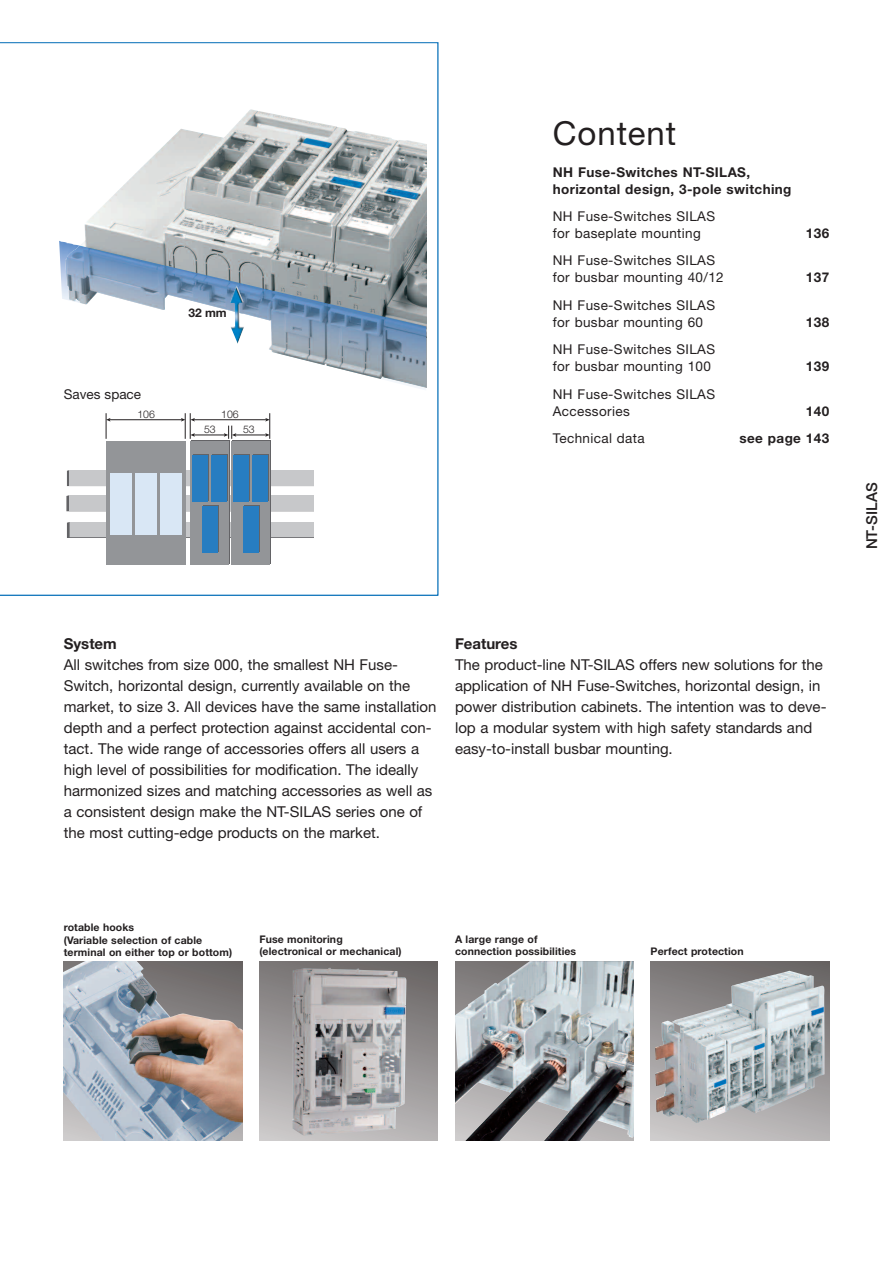
<style>
.page{position:relative;width:893px;height:1263px;background:#fff}
.page>*{position:absolute;margin:0;border:0;box-sizing:border-box;transform-origin:0 0}
.t1{font:33px "Helvetica Neue LT";letter-spacing:.03em;color:#231f20}
.t2{font:15px/21px "Helvetica Neue LT";color:#231f20}
.t3{font:700 15px "Helvetica Neue LT";color:#231f20}
.t4{font:500 15px "Helvetica Neue LT";letter-spacing:.01em;color:#231f20}
.t5{font:13.5px/17.1px "Helvetica Neue LT";letter-spacing:.03em;color:#231f20}
.t6{font:700 13.5px/17.1px "Helvetica Neue LT";letter-spacing:.03em;color:#231f20}
.t7{font:13.5px "Helvetica Neue LT";color:#231f20}
.t8{font:700 12px "Helvetica Neue LT";color:#231f20}
.t9{font:700 10.5px/12px "Helvetica Neue LT";letter-spacing:.01em;color:#231f20}
.t10{font:300 10.5px "Helvetica Neue";color:#231f20}
</style>
<div class="page">
<svg style="left:0;top:43px;width:438px;height:552px"></svg>
<img style="left:64px;top:962px;width:178px;height:178px">
<div style="left:259px;top:962px;width:179px;height:178px;background:linear-gradient(to bottom,#706c6c,#c3c0c1)"></div>
<img style="left:292px;top:968px;width:114px;height:168px">
<img style="left:455px;top:962px;width:179px;height:178px">
<svg style="left:651px;top:962px;width:178px;height:178px;background:#a29e9e"></svg>
<img style="left:655px;top:971px;width:170px;height:152px">
<svg style="left:66px;top:495px;width:248px;height:16px"></svg>
<div style="left:69px;top:495px;width:245px;height:15px;background:#c7c8ca"></div>
<svg style="left:67px;top:470px;width:247px;height:16px"></svg>
<div style="left:70px;top:470px;width:244px;height:15px;background:#c7c8ca"></div>
<svg style="left:67px;top:522px;width:247px;height:16px"></svg>
<div style="left:191px;top:440px;width:39px;height:123px;background:#636366"></div>
<div style="left:232px;top:440px;width:39px;height:123px;background:#939598"></div>
<hr style="left:194px;top:435px;width:31px;height:1px;background:#231f20">
<hr style="left:194px;top:419px;width:73px;height:1px;background:#231f20">
<hr style="left:109px;top:419px;width:73px;height:1px;background:#231f20">
<hr style="left:235px;top:435px;width:32px;height:1px;background:#231f20">
<div style="left:106px;top:441px;width:79px;height:124px;background:#939598"></div>
<div style="left:190px;top:441px;width:39px;height:124px;background:#939598"></div>
<div style="left:231px;top:441px;width:38px;height:124px;background:#939598"></div>
<div style="left:194px;top:454px;width:15px;height:46px;background:#636366"></div>
<div style="left:212px;top:454px;width:16px;height:46px;background:#636366"></div>
<svg style="left:203px;top:505px;width:15px;height:47px"></svg>
<div style="left:193px;top:455px;width:15px;height:46px;background:#277dc1"></div>
<div style="left:211px;top:455px;width:16px;height:46px;background:#277dc1"></div>
<div style="left:202px;top:506px;width:15px;height:47px;background:#277dc1"></div>
<div style="left:235px;top:454px;width:15px;height:46px;background:#636366"></div>
<div style="left:253px;top:454px;width:16px;height:46px;background:#636366"></div>
<svg style="left:244px;top:505px;width:15px;height:47px"></svg>
<div style="left:234px;top:455px;width:15px;height:46px;background:#277dc1"></div>
<div style="left:252px;top:455px;width:16px;height:46px;background:#277dc1"></div>
<div style="left:243px;top:506px;width:15px;height:47px;background:#277dc1"></div>
<div style="left:110px;top:473px;width:22px;height:62px;background:#d9e7f5"></div>
<div style="left:135px;top:473px;width:22px;height:62px;background:#d9e7f5"></div>
<div style="left:160px;top:473px;width:22px;height:62px;background:#d9e7f5"></div>
<svg style="left:106px;top:413px;width:5px;height:26px"></svg>
<svg style="left:181px;top:413px;width:14px;height:26px"></svg>
<svg style="left:224px;top:426px;width:12px;height:13px"></svg>
<svg style="left:265px;top:413px;width:5px;height:26px"></svg>
<img style="left:65px;top:109px;width:361px;height:137px">
<img style="left:357px;top:388px;width:69px;height:3px">
<img style="left:59px;top:241px;width:25px;height:63px">
<img style="left:65px;top:246px;width:361px;height:142px">
<img style="left:230px;top:285px;width:14px;height:59px">
<p class="t7" style="left:64px;top:389px;width:79px">Saves space</p>
<p class="t8" style="left:188px;top:308px;width:40px">32 mm</p>
<p class="t10" style="left:137px;top:411px;width:19px">106</p>
<p class="t10" style="left:221px;top:411px;width:19px">106</p>
<p class="t10" style="left:204px;top:426px;width:13px">53</p>
<p class="t10" style="left:243px;top:426px;width:13px">53</p>
<h1 class="t1" style="left:553px;top:121px;width:125px">Content</h1>
<p class="t6" style="left:553px;top:164px;width:240px">NH Fuse-Switches NT-SILAS, horizontal design, 3-pole switching</p>
<p class="t5" style="left:553px;top:209px;width:164px">NH Fuse-Switches SILAS for baseplate mounting</p>
<p class="t5" style="left:553px;top:253px;width:172px">NH Fuse-Switches SILAS for busbar mounting 40/12</p>
<p class="t5" style="left:553px;top:298px;width:164px">NH Fuse-Switches SILAS for busbar mounting 60</p>
<p class="t5" style="left:553px;top:342px;width:164px">NH Fuse-Switches SILAS for busbar mounting 100</p>
<p class="t5" style="left:553px;top:387px;width:164px">NH Fuse-Switches SILAS<br>Accessories</p>
<p class="t6" style="left:806px;top:226px;width:25px">136</p>
<p class="t6" style="left:806px;top:270px;width:25px">137</p>
<p class="t6" style="left:806px;top:315px;width:25px">138</p>
<p class="t6" style="left:806px;top:359px;width:25px">139</p>
<p class="t6" style="left:806px;top:404px;width:25px">140</p>
<p class="t5" style="left:553px;top:431px;width:93px">Technical data</p>
<p class="t6" style="left:740px;top:431px;width:91px">see page 143</p>
<p class="t3" style="left:64px;top:638px;width:55px">System</p>
<p class="t2" style="left:64px;top:655px;width:374px">All switches from size 000, the smallest NH Fuse-Switch, horizontal design, currently available on the market, to size 3. All devices have the same installation depth and a perfect protection against accidental con&shy;tact. The wide range of accessories offers all users a high level of possibilities for modification. The ideally harmonized sizes and matching accessories as well as a consistent design make the NT-SILAS series one of the most cutting-edge products on the market.</p>
<p class="t3" style="left:455px;top:638px;width:64px">Features</p>
<p class="t2" style="left:455px;top:655px;width:373px">The product-line NT-SILAS offers new solutions for the application of NH Fuse-Switches, horizontal design, in power distribution cabinets. The intention was to deve&shy;lop a modular system with high safety standards and easy-to-install busbar mounting.</p>
<p class="t9" style="left:64px;top:923px;width:170px">rotable hooks<br>(Variable selection of cable terminal on either top or bottom)</p>
<p class="t9" style="left:259px;top:934px;width:144px">Fuse monitoring (electronical or mechanical)</p>
<p class="t9" style="left:455px;top:935px;width:123px">A large range of connection possibilities</p>
<p class="t9" style="left:651px;top:946px;width:95px">Perfect protection</p>
<p class="t4" style="left:866px;top:549px;width:69px;rotate:-90deg">NT-SILAS</p>
</div>
